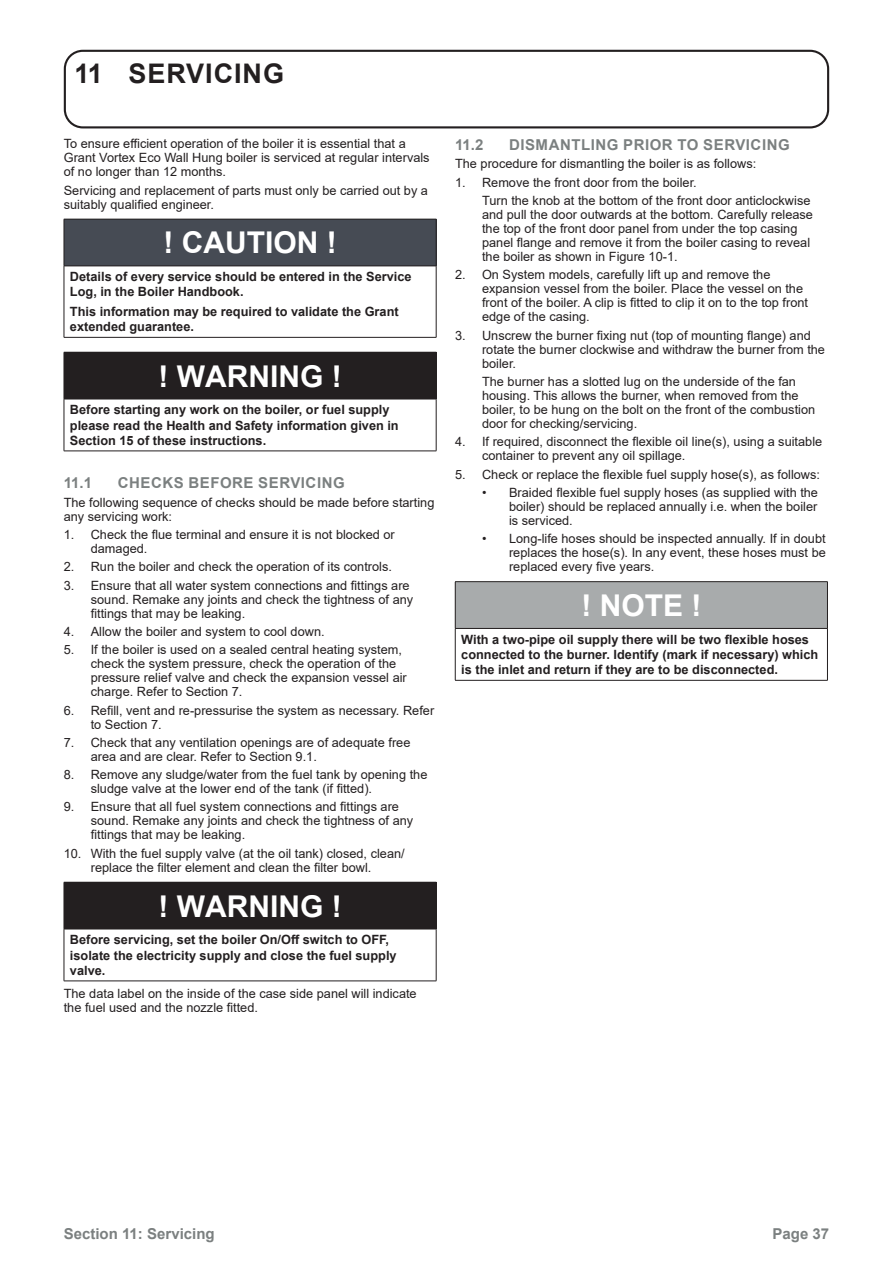
<style>
.page{position:relative;width:893px;height:1263px;background:#fff}
.page>*{position:absolute;margin:0;border:0;box-sizing:border-box;transform-origin:0 0}
.Special_text_format_header{font:700 30px "Arial";color:#fff}
.Section_heading_1__no_rule_above{font:700 27px "Arial";letter-spacing:.035em;color:#231f20}
.Section_heading_2{font:700 15px "Arial";letter-spacing:.035em;color:#7b8080}
.Page_number_and_section_title_text{font:700 15px "Arial";color:#7b8080}
.General_text{font:12.75px/14.1px "Arial";color:#231f20}
.Special_text_format_body{font:700 12.75px/15.3px "Arial";color:#231f20}
</style>
<div class="page">
<div style="left:64px;top:219px;width:372px;height:47px;background:#464b54"></div>
<hr style="left:64px;top:219px;width:372px;height:1px;background:#231f20">
<hr style="left:64px;top:219px;width:1px;height:47px;background:#231f20">
<hr style="left:436px;top:219px;width:1px;height:47px;background:#231f20">
<hr style="left:64px;top:266px;width:372px;height:1px;background:#231f20">
<hr style="left:64px;top:266px;width:1px;height:71px;background:#231f20">
<hr style="left:436px;top:266px;width:1px;height:71px;background:#231f20">
<hr style="left:64px;top:337px;width:372px;height:1px;background:#231f20">
<div style="left:64px;top:352px;width:372px;height:47px;background:#231f20"></div>
<hr style="left:436px;top:352px;width:1px;height:47px;background:#231f20">
<hr style="left:64px;top:399px;width:372px;height:1px;background:#231f20">
<hr style="left:64px;top:399px;width:1px;height:52px;background:#231f20">
<hr style="left:436px;top:399px;width:1px;height:52px;background:#231f20">
<hr style="left:64px;top:451px;width:372px;height:1px;background:#231f20">
<div style="left:64px;top:882px;width:372px;height:47px;background:#231f20"></div>
<hr style="left:436px;top:882px;width:1px;height:47px;background:#231f20">
<hr style="left:64px;top:929px;width:372px;height:1px;background:#231f20">
<hr style="left:64px;top:929px;width:1px;height:52px;background:#231f20">
<hr style="left:436px;top:929px;width:1px;height:52px;background:#231f20">
<hr style="left:64px;top:981px;width:372px;height:1px;background:#231f20">
<div style="left:455px;top:582px;width:372px;height:46px;background:#a8abac"></div>
<hr style="left:455px;top:581px;width:373px;height:1px;background:#231f20">
<hr style="left:455px;top:582px;width:1px;height:46px;background:#231f20">
<hr style="left:827px;top:582px;width:1px;height:46px;background:#231f20">
<hr style="left:455px;top:628px;width:373px;height:1px;background:#231f20">
<hr style="left:455px;top:629px;width:1px;height:51px;background:#231f20">
<hr style="left:827px;top:629px;width:1px;height:51px;background:#231f20">
<hr style="left:455px;top:680px;width:373px;height:1px;background:#231f20">
<div style="left:64px;top:50px;width:765px;height:78px;border:2px solid #231f20;border-radius:18px"></div>
<p class="Section_heading_1__no_rule_above" style="left:74px;top:54px;width:211px">11 SERVICING</p>
<p class="General_text" style="left:64px;top:137px;width:367px">To ensure efficient operation of the boiler it is essential that a<br>Grant Vortex Eco Wall Hung boiler is serviced at regular intervals of no longer than 12 months.</p>
<p class="General_text" style="left:64px;top:183px;width:366px">Servicing and replacement of parts must only be carried out by a suitably qualified engineer.</p>
<p class="Special_text_format_header" style="left:163px;top:222px;width:175px">! CAUTION !</p>
<p class="Special_text_format_body" style="left:70px;top:269px;width:343px">Details of every service should be entered in the Service<br>Log, in the Boiler Handbook.</p>
<p class="Special_text_format_body" style="left:70px;top:304px;width:330px">This information may be required to validate the Grant extended guarantee.</p>
<p class="Special_text_format_header" style="left:158px;top:355px;width:185px">! WARNING !</p>
<p class="Special_text_format_body" style="left:70px;top:402px;width:330px">Before starting any work on the boiler, or fuel supply please read the Health and Safety information given in<br>Section 15 of these instructions.</p>
<p class="Section_heading_2" style="left:64px;top:472px;width:30px">11.1</p>
<p class="Section_heading_2" style="left:118px;top:472px;width:228px">CHECKS BEFORE SERVICING</p>
<p class="General_text" style="left:64px;top:495px;width:372px">The following sequence of checks should be made before starting any servicing work:</p>
<p class="General_text" style="left:91px;top:527px;width:306px;text-indent:-27px">1. Check the flue terminal and ensure it is not blocked or damaged.</p>
<p class="General_text" style="left:64px;top:560px;width:330px">2. Run the boiler and check the operation of its controls.</p>
<p class="General_text" style="left:91px;top:578px;width:324px;text-indent:-27px">3. Ensure that all water system connections and fittings are sound. Remake any joints and check the tightness of any fittings that may be leaking.</p>
<p class="General_text" style="left:64px;top:624px;width:262px">4. Allow the boiler and system to cool down.</p>
<p class="General_text" style="left:91px;top:643px;width:318px;text-indent:-27px">5. If the boiler is used on a sealed central heating system, check the system pressure, check the operation of the pressure relief valve and check the expansion vessel air charge. Refer to Section 7.</p>
<p class="General_text" style="left:91px;top:703px;width:345px;text-indent:-27px">6. Refill, vent and re-pressurise the system as necessary. Refer to Section 7.</p>
<p class="General_text" style="left:91px;top:735px;width:321px;text-indent:-27px">7. Check that any ventilation openings are of adequate free area and are clear. Refer to Section 9.1.</p>
<p class="General_text" style="left:91px;top:767px;width:338px;text-indent:-27px">8. Remove any sludge/water from the fuel tank by opening the sludge valve at the lower end of the tank (if fitted).</p>
<p class="General_text" style="left:91px;top:800px;width:324px;text-indent:-27px">9. Ensure that all fuel system connections and fittings are sound. Remake any joints and check the tightness of any fittings that may be leaking.</p>
<p class="General_text" style="left:64px;top:846px;width:342px;text-align:center">10. With the fuel supply valve (at the oil tank) closed, clean/ replace the filter element and clean the filter bowl.</p>
<p class="Special_text_format_header" style="left:158px;top:885px;width:185px">! WARNING !</p>
<p class="Special_text_format_body" style="left:70px;top:932px;width:328px">Before servicing, set the boiler On/Off switch to OFF, isolate the electricity supply and close the fuel supply valve.</p>
<p class="General_text" style="left:64px;top:986px;width:354px">The data label on the inside of the case side panel will indicate the fuel used and the nozzle fitted.</p>
<p class="Section_heading_2" style="left:455px;top:134px;width:30px">11.2</p>
<p class="Section_heading_2" style="left:509px;top:134px;width:282px">DISMANTLING PRIOR TO SERVICING</p>
<p class="General_text" style="left:455px;top:157px;width:303px">The procedure for dismantling the boiler is as follows:</p>
<p class="General_text" style="left:455px;top:175px;width:243px">1. Remove the front door from the boiler.</p>
<p class="General_text" style="left:482px;top:193px;width:332px">Turn the knob at the bottom of the front door anticlockwise and pull the door outwards at the bottom. Carefully release the top of the front door panel from under the top casing panel flange and remove it from the boiler casing to reveal the boiler as shown in Figure 10-1.</p>
<p class="General_text" style="left:482px;top:268px;width:328px;text-indent:-27px">2. On System models, carefully lift up and remove the expansion vessel from the boiler. Place the vessel on the front of the boiler. A clip is fitted to clip it on to the top front edge of the casing.</p>
<p class="General_text" style="left:482px;top:328px;width:344px;text-indent:-27px">3. Unscrew the burner fixing nut (top of mounting flange) and rotate the burner clockwise and withdraw the burner from the boiler.</p>
<p class="General_text" style="left:482px;top:374px;width:335px">The burner has a slotted lug on the underside of the fan housing. This allows the burner, when removed from the boiler, to be hung on the bolt on the front of the combustion door for checking/servicing.</p>
<p class="General_text" style="left:482px;top:435px;width:342px;text-indent:-27px">4. If required, disconnect the flexible oil line(s), using a suitable container to prevent any oil spillage.</p>
<p class="General_text" style="left:455px;top:467px;width:367px">5. Check or replace the flexible fuel supply hose(s), as follows:</p>
<p class="General_text" style="left:509px;top:485px;width:310px;text-align:justify;text-indent:-27px">• Braided flexible fuel supply hoses (as supplied with the boiler) should be replaced annually i.e. when the boiler is serviced.</p>
<p class="General_text" style="left:509px;top:532px;width:318px;text-align:justify;text-indent:-27px">• Long-life hoses should be inspected annually. If in doubt replaces the hose(s). In any event, these hoses must be replaced every five years.</p>
<p class="Special_text_format_header" style="left:581px;top:584px;width:121px">! NOTE !</p>
<p class="Special_text_format_body" style="left:461px;top:632px;width:359px">With a two-pipe oil supply there will be two flexible hoses connected to the burner. Identify (mark if necessary) which is the inlet and return if they are to be disconnected.</p>
<p class="Page_number_and_section_title_text" style="left:64px;top:1223px;width:152px">Section 11: Servicing</p>
<p class="Page_number_and_section_title_text" style="left:772px;top:1223px;width:58px">Page 37</p>
</div>
